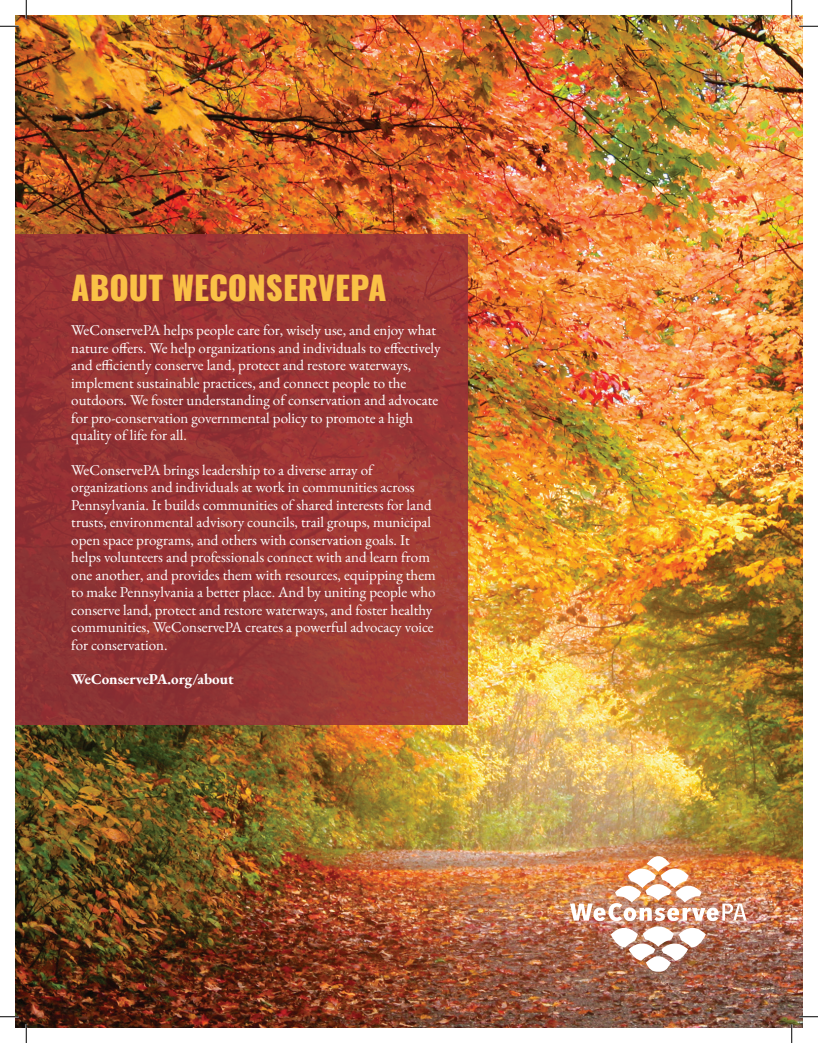
<style>
.page{position:relative;width:818px;height:1043px;background:#fff}
.page>*{position:absolute;margin:0;border:0;box-sizing:border-box;transform-origin:0 0}
.t1{font:800 32.5px "Oswald";color:#fac146}
.t2{font:15px/17.5px "EB Garamond";color:#fff}
.t3{font:700 15px "EB Garamond";color:#fff}
</style>
<div class="page">
<img style="left:15px;top:15px;width:787px;height:1013px">
<svg style="left:15px;top:234px;width:452px;height:490px;background:#983534"></svg>
<img style="left:570px;top:856px;width:176px;height:115px">
<svg style="left:0;top:25px;width:19px;height:2px"></svg>
<svg style="left:799px;top:25px;width:19px;height:2px"></svg>
<svg style="left:0;top:1015px;width:19px;height:2px"></svg>
<svg style="left:799px;top:1015px;width:19px;height:2px"></svg>
<svg style="left:25px;top:0;width:2px;height:19px"></svg>
<svg style="left:25px;top:1024px;width:2px;height:18px"></svg>
<svg style="left:790px;top:0;width:2px;height:19px"></svg>
<svg style="left:790px;top:1024px;width:2px;height:18px"></svg>
<h1 class="t1" style="left:71px;top:271px;width:317px">ABOUT WECONSERVEPA</h1>
<p class="t2" style="left:71px;top:321px;width:371px">WeConservePA helps people care for, wisely use, and enjoy what nature offers. We help organizations and individuals to effectively and efficiently conserve land, protect and restore waterways, implement sustainable practices, and connect people to the outdoors. We foster understanding of conservation and advocate for pro-conservation governmental policy to promote a high quality of life for all.</p>
<p class="t2" style="left:71px;top:461px;width:366px">WeConservePA brings leadership to a diverse array of organizations and individuals at work in communities across Pennsylvania. It builds communities of shared interests for land trusts, environmental advisory councils, trail groups, municipal open space programs, and others with conservation goals. It helps volunteers and professionals connect with and learn from one another, and provides them with resources, equipping them to make Pennsylvania a better place. And by uniting people who conserve land, protect and restore waterways, and foster healthy communities, WeConservePA creates a powerful advocacy voice for conservation.</p>
<p class="t3" style="left:71px;top:669px;width:164px">WeConservePA.org/about</p>
</div>
